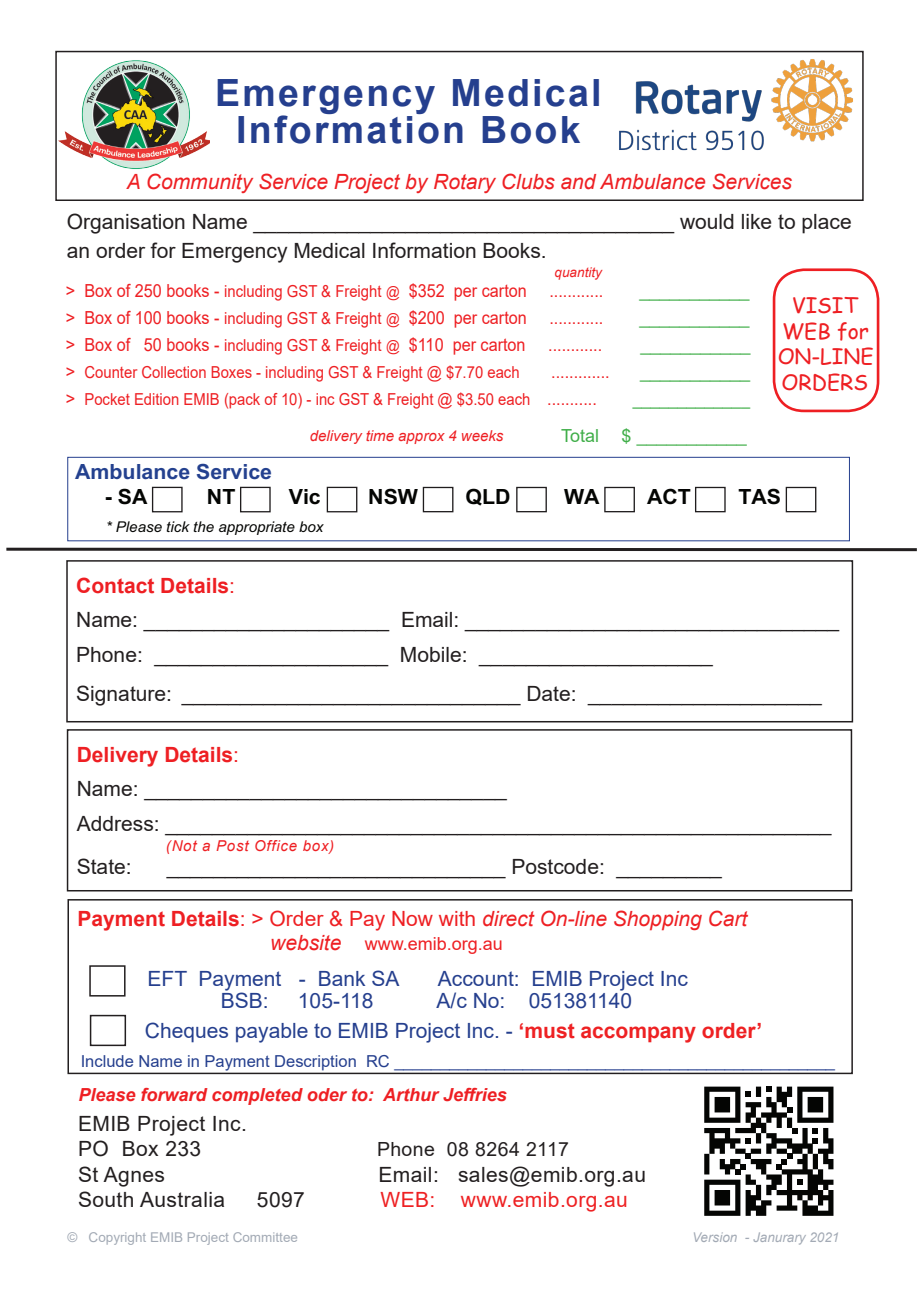
<style>
.page{position:relative;width:919px;height:1289px;background:#fff}
.page>*{position:absolute;margin:0;border:0;box-sizing:border-box;transform-origin:0 0}
.t1{font:700 37.5px "Arial";letter-spacing:.06em;color:#253f8e}
.t2{font:21.15px/25.3px "Comic Sans MS";color:#ee1f23;text-align:center}
.t3{font:21px/43.5px "Arial";color:#231f20}
.t4{font:21px/30px "Arial";color:#253f8e}
.t5{font:italic 21px "Arial";color:#ee1f23}
.t6{font:21px "Arial";letter-spacing:.02em;color:#231f20}
.t7{font:700 21px "Arial";color:#ee1f23}
.t8{font:700 21px "Arial";color:#040503}
.t9{font:21px "Arial";letter-spacing:.02em;color:#ee2123}
.t10{font:700 21px "Arial";color:#24418f}
.t11{font:19.5px "Arial";letter-spacing:.02em;color:#231f20}
.t12{font:18px "Arial";color:#ee1f23;scale:.9 1}
.t13{font:18px "Arial";color:#40ae49}
.t14{font:italic 700 18px "Arial";color:#ee1f23}
.t15{font:18px "Arial";color:#ee1f23}
.t16{font:18px "Arial";color:#40ae49;scale:.9 1}
.t17{font:16.5px "Arial";color:#ee1f23;scale:.9 1}
.t18{font:16.5px "Arial";color:#253f8e}
.t19{font:italic 15px "Arial";color:#ee1f23}
.t20{font:italic 15px "Arial";letter-spacing:.05em;color:#ee1f23}
.t21{font:italic 14.85px "Arial";color:#040503}
.t22{font:13.5px "Arial";color:#a3aab5}
.t23{font:italic 13.5px "Arial";color:#a3aab5}
.t24{font:italic 13.5px "Arial";color:#ee1f23}
.s1{font-size:16.5px}
.s2{font-size:15px}
.s3{font-size:18px}
.s4{font-weight:400}
.s5{font-weight:700;font-style:normal}
.s6{font-style:normal}
.s7{font-style:italic;font-size:21px}
.s8{font-weight:700;color:#ee2123}
</style>
<div class="page">
<div style="left:55px;top:51px;width:808px;height:150px;border:2px solid #231f20"></div>
<div style="left:66px;top:560px;width:787px;height:162px;border:2px solid #231f20"></div>
<svg style="left:6px;top:547px;width:911px;height:5px"></svg>
<div style="left:67px;top:729px;width:785px;height:162px;border:2px solid #231f20"></div>
<svg style="left:151px;top:486px;width:666px;height:27px"></svg>
<div style="left:67px;top:457px;width:782px;height:84px;border:1px solid #253f8e"></div>
<svg style="left:704px;top:1086px;width:129px;height:129px"></svg>
<div style="left:67px;top:899px;width:785px;height:175px;border:2px solid #231f20"></div>
<div style="left:89px;top:965px;width:36px;height:31px;border:2px solid #231f20"></div>
<div style="left:90px;top:1014px;width:36px;height:32px;border:2px solid #231f20"></div>
<div style="left:772px;top:268px;width:107px;height:144px;border:3px solid #ee1f23;border-radius:30px"></div>
<img style="left:57px;top:59px;width:152px;height:112px">
<img style="left:619px;top:59px;width:234px;height:92px">
<p class="t1" style="left:215px;top:66px;width:388px">Emergency Medical</p>
<p class="t1" style="left:236px;top:103px;width:346px">Information Book</p>
<p class="t5" style="left:127px;top:168px;width:666px">A Community Service Project by Rotary Clubs and Ambulance Services</p>
<p class="t3" style="left:67px;top:200px;width:786px">Organisation Name ____________________________________ would like to place</p>
<p class="t3" style="left:67px;top:229px;width:481px">an order for Emergency Medical Information Books.</p>
<p class="t12" style="left:66px;top:278px;width:513px">&gt; Box of 250 books - <span class="s1">including GST &amp; Freight</span> <span class="s2">@</span> $352 per carton</p>
<p class="t12" style="left:66px;top:305px;width:513px">&gt; Box of 100 books - <span class="s1">including GST &amp; Freight</span> <span class="s2">@</span> $200 per carton</p>
<p class="t12" style="left:66px;top:332px;width:512px">&gt; Box of 50 books - <span class="s1">including GST &amp; Freight</span> <span class="s2">@</span> $110 per carton</p>
<p class="t24" style="left:554px;top:263px;width:49px">quantity</p>
<p class="t12" style="left:549px;top:278px;width:62px">............</p>
<p class="t12" style="left:549px;top:305px;width:62px">............</p>
<p class="t12" style="left:548px;top:332px;width:62px">............</p>
<p class="t17" style="left:66px;top:360px;width:505px"><span class="s3">&gt;</span> Counter Collection Boxes - including GST &amp; Freight @ $7.70 each</p>
<p class="t12" style="left:551px;top:359px;width:67px">.............</p>
<p class="t17" style="left:66px;top:387px;width:591px"><span class="s3">&gt;</span> Pocket Edition EMIB (pack of 10) - inc GST &amp; Freight @ $3.50 each <span class="s3">...........</span></p>
<p class="t13" style="left:639px;top:278px;width:112px">___________</p>
<p class="t13" style="left:639px;top:305px;width:112px">___________</p>
<p class="t13" style="left:640px;top:332px;width:112px">___________</p>
<p class="t13" style="left:640px;top:359px;width:112px">___________</p>
<p class="t16" style="left:632px;top:386px;width:132px">_____________</p>
<p class="t19" style="left:310px;top:426px;width:195px">delivery time approx 4 weeks</p>
<p class="t13" style="left:621px;top:423px;width:127px">$ ___________</p>
<p class="t13" style="left:561px;top:423px;width:40px">Total</p>
<p class="t2" style="left:777px;top:292px;width:97px">VISIT<br>WEB for<br>ON-LINE<br>ORDERS</p>
<p class="t10" style="left:75px;top:457px;width:198px">Ambulance Service</p>
<p class="t8" style="left:105px;top:482px;width:44px">- SA</p>
<p class="t8" style="left:207px;top:482px;width:30px">NT</p>
<p class="t8" style="left:289px;top:482px;width:34px">Vic</p>
<p class="t8" style="left:368px;top:482px;width:51px">NSW</p>
<p class="t8" style="left:465px;top:482px;width:47px">QLD</p>
<p class="t8" style="left:564px;top:482px;width:37px">WA</p>
<p class="t8" style="left:647px;top:482px;width:45px">ACT</p>
<p class="t8" style="left:738px;top:482px;width:44px">TAS</p>
<p class="t21" style="left:106px;top:517px;width:219px">* Please tick the appropriate box</p>
<p class="t7" style="left:76px;top:570px;width:160px">Contact Details<span class="s4">:</span></p>
<p class="t3" style="left:76px;top:598px;width:764px">Name: _____________________ Email: ________________________________</p>
<p class="t3" style="left:76px;top:632px;width:638px">Phone: ____________________ Mobile: ____________________</p>
<p class="t3" style="left:76px;top:671px;width:747px">Signature: _____________________________ Date: ____________________</p>
<p class="t7" style="left:77px;top:739px;width:164px">Delivery Details<span class="s4">:</span></p>
<p class="t3" style="left:77px;top:767px;width:431px">Name: _______________________________</p>
<p class="t3" style="left:77px;top:801px;width:756px">Address: _________________________________________________________<br>State:</p>
<p class="t20" style="left:166px;top:835px;width:170px">(Not a Post Office box)</p>
<p class="t3" style="left:167px;top:845px;width:556px">_____________________________ Postcode: _________</p>
<p class="t5" style="left:77px;top:904px;width:671px"><span class="s5">Payment Details</span><span class="s6">: &gt; Order &amp; Pay Now with</span> direct On-line Shopping Cart</p>
<p class="t15" style="left:270px;top:930px;width:234px"><span class="s7">website</span> www.emib.org.au</p>
<p class="t4" style="left:147px;top:963px;width:253px">EFT Payment - Bank SA</p>
<p class="t4" style="left:438px;top:963px;width:251px">Account: EMIB Project Inc</p>
<p class="t4" style="left:221px;top:985px;width:49px">BSB:</p>
<p class="t4" style="left:298px;top:985px;width:77px">105-118</p>
<p class="t4" style="left:145px;top:985px;width:619px;text-indent:291px">A/c No: 051381140<br>Cheques payable to EMIB Project Inc. - <span class="s8">‘must accompany order’</span></p>
<p class="t18" style="left:81px;top:1049px;width:755px">Include Name in Payment Description RC ________________________________________________</p>
<p class="t14" style="left:78px;top:1082px;width:430px">Please forward completed oder to: Arthur Jeffries</p>
<p class="t6" style="left:78px;top:1109px;width:170px">EMIB Project Inc.</p>
<p class="t3" style="left:78px;top:1127px;width:125px">PO Box 233</p>
<p class="t11" style="left:377px;top:1136px;width:194px">Phone 08 8264 2117</p>
<p class="t3" style="left:78px;top:1152px;width:88px">St Agnes</p>
<p class="t6" style="left:378px;top:1160px;width:269px">Email: sales@emib.org.au</p>
<p class="t6" style="left:78px;top:1185px;width:149px">South Australia</p>
<p class="t3" style="left:257px;top:1178px;width:49px">5097</p>
<p class="t9" style="left:380px;top:1185px;width:249px">WEB: www.emib.org.au</p>
<p class="t22" style="left:67px;top:1227px;width:232px">© Copyright EMIB Project Committee</p>
<p class="t23" style="left:692px;top:1228px;width:149px">Version - Janurary 2021</p>
</div>
